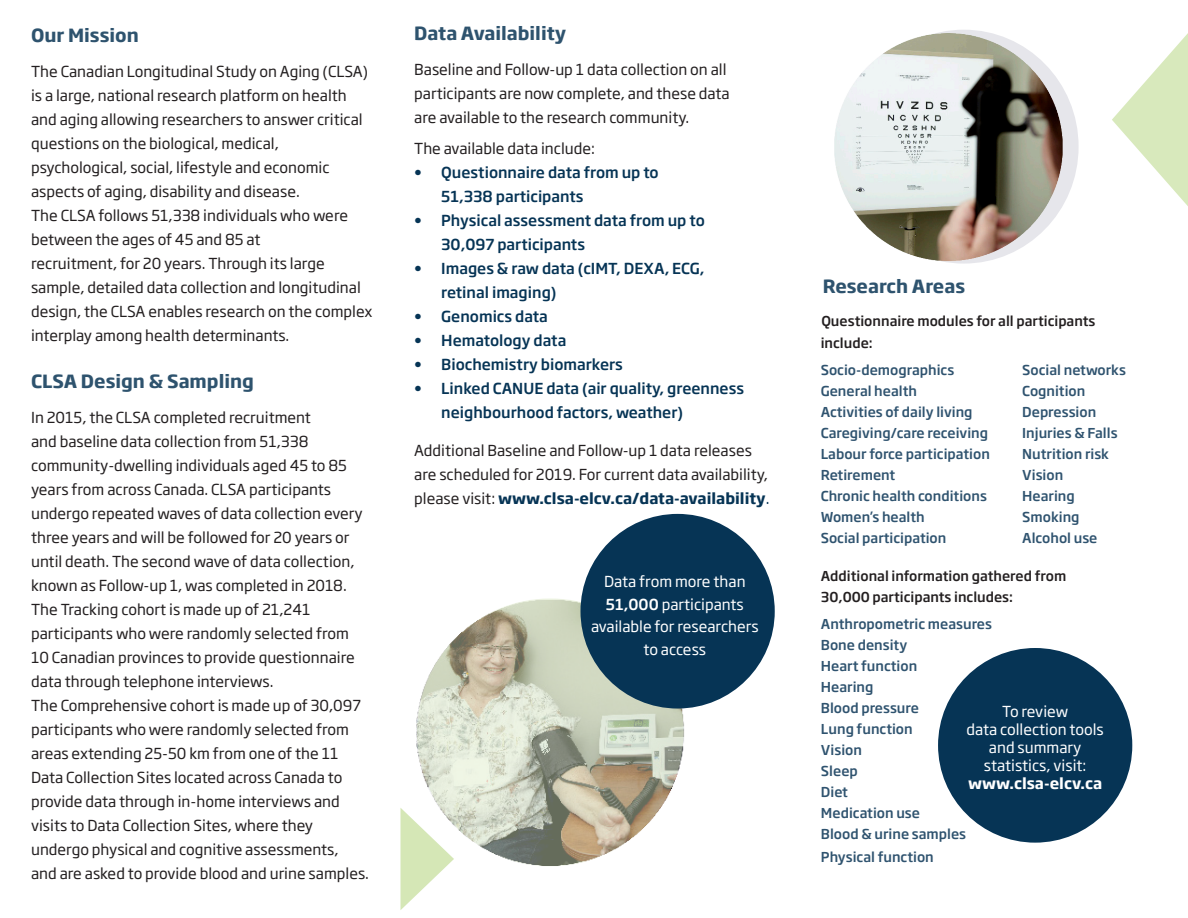
<style>
.page{position:relative;width:1188px;height:918px;background:#fff}
.page>*{position:absolute;margin:0;border:0;box-sizing:border-box;transform-origin:0 0}
.t1{font:700 18px "Soho Gothic Pro";color:#2e536e}
.t2{font:15px/24px "Soho Gothic Pro";color:#231f20}
.t3{font:500 15px/24px "Soho Gothic Pro";color:#063455}
.t4{font:15px "Soho Gothic Pro";color:#fff}
.t5{font:700 15px "Soho Gothic Pro";color:#fff}
.t6{font:500 13.5px/21px "Soho Gothic Pro";color:#2f536f}
.t7{font:500 13.5px/21px "Soho Gothic Pro";color:#231f20}
.s1{font-weight:700;color:#063455}
.s2{color:#063455}
.s3{font-weight:500}
</style>
<div class="page">
<img style="left:416px;top:638px;width:269px;height:228px">
<svg style="left:417px;top:598px;width:266px;height:268px;background:#bfc1ad"></svg>
<div style="left:580px;top:514px;width:195px;height:195px;background:#063455;border-radius:50%"></div>
<div style="left:938px;top:648px;width:194px;height:195px;background:#063455;border-radius:50%"></div>
<svg style="left:400px;top:808px;width:54px;height:102px"></svg>
<svg style="left:1142px;top:33px;width:46px;height:173px"></svg>
<img style="left:834px;top:30px;width:308px;height:234px">
<p class="t1" style="left:31px;top:21px;width:109px">Our Mission</p>
<p class="t2" style="left:31px;top:59px;width:339px">The Canadian Longitudinal Study on Aging (CLSA) is a large, national research platform on health and aging allowing researchers to answer critical questions on the biological, medical,</p>
<p class="t2" style="left:31px;top:155px;width:300px">psychological, social, lifestyle and economic</p>
<p class="t2" style="left:31px;top:179px;width:270px">aspects of aging, disability and disease.</p>
<p class="t2" style="left:31px;top:203px;width:319px">The CLSA follows 51,338 individuals who were between the ages of 45 and 85 at</p>
<p class="t2" style="left:31px;top:251px;width:343px">recruitment, for 20 years. Through its large sample, detailed data collection and longitudinal design, the CLSA enables research on the complex interplay among health determinants.</p>
<p class="t1" style="left:31px;top:367px;width:224px">CLSA Design &amp; Sampling</p>
<p class="t2" style="left:31px;top:404px;width:333px">In 2015, the CLSA completed recruitment<br>and baseline data collection from 51,338 community-dwelling individuals aged 45 to 85 years from across Canada. CLSA participants undergo repeated waves of data collection every three years and will be followed for 20 years or until death. The second wave of data collection, known as Follow-up 1, was completed in 2018.</p>
<p class="t2" style="left:31px;top:596px;width:281px">The Tracking cohort is made up of 21,241</p>
<p class="t2" style="left:31px;top:620px;width:319px">participants who were randomly selected from</p>
<p class="t2" style="left:31px;top:644px;width:325px">10 Canadian provinces to provide questionnaire data through telephone interviews.</p>
<p class="t2" style="left:31px;top:692px;width:331px">The Comprehensive cohort is made up of 30,097 participants who were randomly selected from areas extending 25-50 km from one of the 11</p>
<p class="t2" style="left:31px;top:764px;width:313px">Data Collection Sites located across Canada to</p>
<p class="t2" style="left:31px;top:788px;width:310px">provide data through in-home interviews and</p>
<p class="t2" style="left:31px;top:812px;width:284px">visits to Data Collection Sites, where they</p>
<p class="t2" style="left:31px;top:836px;width:309px">undergo physical and cognitive assessments,</p>
<p class="t2" style="left:31px;top:860px;width:339px">and are asked to provide blood and urine samples.</p>
<p class="t1" style="left:414px;top:19px;width:154px">Data Availability</p>
<p class="t2" style="left:414px;top:56px;width:314px">Baseline and Follow-up 1 data collection on all</p>
<p class="t2" style="left:414px;top:80px;width:317px">participants are now complete, and these data</p>
<p class="t2" style="left:414px;top:104px;width:277px">are available to the research community.</p>
<p class="t2" style="left:414px;top:136px;width:182px">The available data include:</p>
<p class="t3" style="left:441px;top:160px;width:219px;text-indent:-27px">• Questionnaire data from up to<br>51,338 participants</p>
<p class="t3" style="left:441px;top:208px;width:265px;text-indent:-27px">• Physical assessment data from up to<br>30,097 participants</p>
<p class="t3" style="left:441px;top:256px;width:265px;text-indent:-27px">• Images &amp; raw data (cIMT, DEXA, ECG, retinal imaging)</p>
<p class="t3" style="left:414px;top:304px;width:135px">• Genomics data</p>
<p class="t3" style="left:414px;top:328px;width:154px">• Hematology data</p>
<p class="t3" style="left:414px;top:352px;width:210px">• Biochemistry biomarkers</p>
<p class="t3" style="left:441px;top:376px;width:304px;text-indent:-27px">• Linked CANUE data (air quality, greenness neighbourhood factors, weather)</p>
<p class="t2" style="left:414px;top:437px;width:357px">Additional Baseline and Follow-up 1 data releases are scheduled for 2019. For current data availability, please visit: <span class="s1">www.clsa-elcv.ca/data-availability</span><span class="s2">.</span></p>
<p class="t4" style="left:604px;top:570px;width:143px">Data from more than</p>
<p class="t4" style="left:606px;top:593px;width:139px"><span class="s3">51,000</span> participants</p>
<p class="t4" style="left:591px;top:615px;width:169px">available for researchers</p>
<p class="t4" style="left:644px;top:638px;width:64px">to access</p>
<p class="t1" style="left:823px;top:272px;width:144px">Research Areas</p>
<p class="t7" style="left:821px;top:309px;width:276px">Questionnaire modules for all participants</p>
<p class="t7" style="left:821px;top:332px;width:54px">include:</p>
<p class="t6" style="left:821px;top:359px;width:135px">Socio-demographics<br>General health</p>
<p class="t6" style="left:821px;top:401px;width:153px">Activities of daily living</p>
<p class="t6" style="left:821px;top:422px;width:169px">Caregiving/care receiving</p>
<p class="t6" style="left:821px;top:443px;width:171px">Labour force participation<br>Retirement</p>
<p class="t6" style="left:821px;top:485px;width:168px">Chronic health conditions</p>
<p class="t6" style="left:821px;top:506px;width:106px">Women’s health</p>
<p class="t6" style="left:821px;top:527px;width:127px">Social participation</p>
<p class="t6" style="left:1022px;top:359px;width:105px">Social networks</p>
<p class="t6" style="left:1022px;top:380px;width:65px">Cognition</p>
<p class="t6" style="left:1022px;top:401px;width:76px">Depression</p>
<p class="t6" style="left:1022px;top:422px;width:97px">Injuries &amp; Falls</p>
<p class="t6" style="left:1022px;top:443px;width:88px">Nutrition risk</p>
<p class="t6" style="left:1022px;top:464px;width:43px">Vision</p>
<p class="t6" style="left:1022px;top:485px;width:54px">Hearing</p>
<p class="t6" style="left:1022px;top:506px;width:59px">Smoking</p>
<p class="t6" style="left:1022px;top:527px;width:77px">Alcohol use</p>
<p class="t7" style="left:821px;top:565px;width:247px">Additional information gathered from<br>30,000 participants includes:</p>
<p class="t6" style="left:821px;top:613px;width:173px">Anthropometric measures</p>
<p class="t6" style="left:821px;top:634px;width:88px">Bone density</p>
<p class="t6" style="left:821px;top:655px;width:98px">Heart function</p>
<p class="t6" style="left:821px;top:676px;width:54px">Hearing</p>
<p class="t6" style="left:821px;top:697px;width:100px">Blood pressure</p>
<p class="t6" style="left:821px;top:718px;width:93px">Lung function</p>
<p class="t6" style="left:821px;top:739px;width:43px">Vision</p>
<p class="t6" style="left:821px;top:760px;width:38px">Sleep</p>
<p class="t6" style="left:821px;top:781px;width:29px">Diet</p>
<p class="t6" style="left:821px;top:802px;width:101px">Medication use</p>
<p class="t6" style="left:821px;top:823px;width:147px">Blood &amp; urine samples</p>
<p class="t6" style="left:821px;top:846px;width:114px">Physical function</p>
<p class="t4" style="left:1002px;top:699px;width:68px">To review</p>
<p class="t4" style="left:966px;top:717px;width:139px">data collection tools</p>
<p class="t4" style="left:989px;top:735px;width:94px">and summary</p>
<p class="t4" style="left:984px;top:753px;width:104px">statistics, visit:</p>
<p class="t5" style="left:968px;top:771px;width:136px">www.clsa-elcv.ca</p>
</div>
